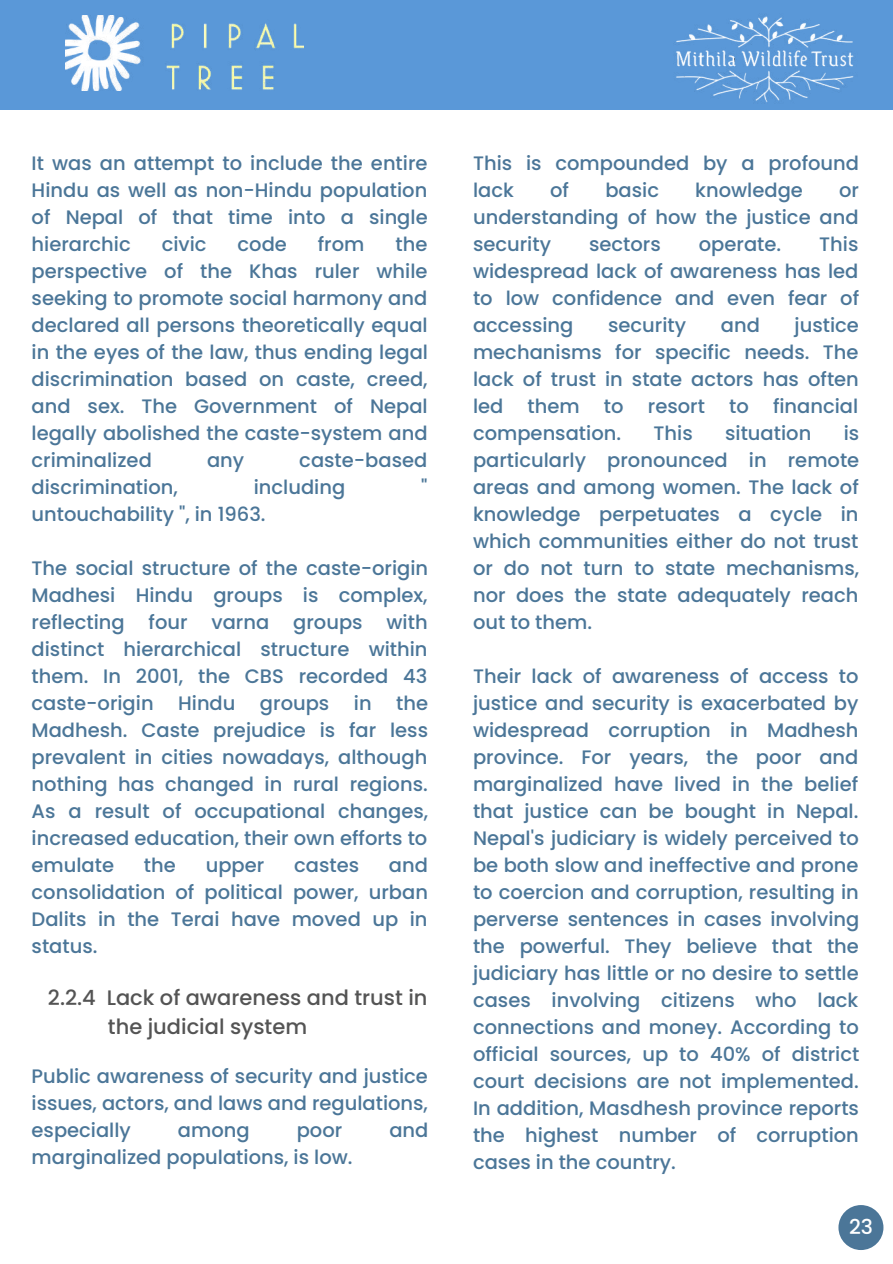
<style>
.page{position:relative;width:893px;height:1264px;background:#fff}
.page>*{position:absolute;margin:0;border:0;box-sizing:border-box;transform-origin:0 0}
.t1{font:500 21px/29px "Poppins";color:#545454}
.t2{font:500 20.4px "Poppins";color:#fff}
.t3{font:500 19.5px/27px "Poppins";color:#4b7698;text-align:justify}
</style>
<div class="page">
<div style="left:0;top:0;width:892px;height:109px;background:#5a98d8"></div>
<img style="left:65px;top:15px;width:239px;height:75px">
<img style="left:676px;top:16px;width:178px;height:86px">
<div style="left:838px;top:1204px;width:45px;height:45px;background:#4b7698;border-radius:50%"></div>
<p class="t3" style="left:32px;top:150px;width:397px">It was an attempt to include the entire Hindu as well as non-Hindu population of Nepal of that time into a single hierarchic</p>
<p class="t3" style="left:162px;top:231px;width:46px">civic</p>
<p class="t3" style="left:237px;top:231px;width:51px">code</p>
<p class="t3" style="left:318px;top:231px;width:48px">from</p>
<p class="t3" style="left:32px;top:231px;width:398px;text-indent:364px">the perspective of the Khas ruler while seeking to promote social harmony and declared all persons theoretically equal in the eyes of the law, thus ending legal discrimination based on caste, creed, and sex. The Government of Nepal legally abolished the caste-system and criminalized</p>
<p class="t3" style="left:207px;top:447px;width:39px">any</p>
<p class="t3" style="left:299px;top:447px;width:129px">caste-based</p>
<p class="t3" style="left:32px;top:474px;width:148px">discrimination,</p>
<p class="t3" style="left:254px;top:474px;width:93px">including</p>
<p class="t3" style="left:421px;top:474px;width:8px">"</p>
<p class="t3" style="left:32px;top:501px;width:235px">untouchability ", in 1963.</p>
<p class="t3" style="left:32px;top:555px;width:398px">The social structure of the caste-origin Madhesi Hindu groups is complex, reflecting four varna groups with distinct hierarchical structure within them. In 2001, the CBS recorded 43 caste-origin</p>
<p class="t3" style="left:178px;top:690px;width:59px">Hindu</p>
<p class="t3" style="left:260px;top:690px;width:71px">groups</p>
<p class="t3" style="left:354px;top:690px;width:19px">in</p>
<p class="t3" style="left:32px;top:690px;width:398px;text-indent:364px">the Madhesh. Caste prejudice is far less prevalent in cities nowadays, although nothing has changed in rural regions.<br>As a result of occupational changes, increased education, their own efforts to emulate</p>
<p class="t3" style="left:32px;top:851px;width:398px;text-indent:357px">and consolidation of political power, urban Dalits in the Terai have moved up in status.</p>
<p class="t1" style="left:108px;top:982px;width:321px;text-indent:-60px">2.2.4 Lack of awareness and trust in the judicial system</p>
<p class="t3" style="left:32px;top:1062px;width:398px">Public awareness of security and justice issues, actors, and laws and regulations, especially</p>
<p class="t3" style="left:144px;top:851px;width:33px">the</p>
<p class="t3" style="left:206px;top:851px;width:60px">upper</p>
<p class="t3" style="left:294px;top:851px;width:66px">castes</p>
<p class="t3" style="left:178px;top:1116px;width:73px">among</p>
<p class="t3" style="left:297px;top:1116px;width:47px">poor</p>
<p class="t3" style="left:389px;top:1116px;width:41px">and</p>
<p class="t3" style="left:32px;top:1143px;width:322px">marginalized populations, is low.</p>
<p class="t3" style="left:473px;top:150px;width:387px">This is compounded by a profound lack</p>
<p class="t3" style="left:550px;top:177px;width:20px">of</p>
<p class="t3" style="left:605px;top:177px;width:55px">basic</p>
<p class="t3" style="left:695px;top:177px;width:109px">knowledge</p>
<p class="t3" style="left:473px;top:177px;width:387px;text-indent:366px">or understanding of how the justice and security</p>
<p class="t3" style="left:473px;top:231px;width:387px;text-indent:346px">This widespread lack of awareness has led to low confidence and even fear of accessing</p>
<p class="t3" style="left:589px;top:231px;width:73px">sectors</p>
<p class="t3" style="left:698px;top:231px;width:84px">operate.</p>
<p class="t3" style="left:473px;top:312px;width:387px;text-indent:321px">justice mechanisms for specific needs. The lack of trust in state actors has often led them to resort to financial compensation.</p>
<p class="t3" style="left:608px;top:312px;width:79px">security</p>
<p class="t3" style="left:720px;top:312px;width:41px">and</p>
<p class="t3" style="left:473px;top:420px;width:388px;text-indent:370px">is particularly pronounced in remote areas and among women. The lack of knowledge perpetuates a cycle in which communities either do not trust or do not turn to state mechanisms, nor does the state adequately reach out to them.</p>
<p class="t3" style="left:473px;top:663px;width:388px">Their lack of awareness of access to justice and security is exacerbated by widespread corruption in Madhesh province. For years, the poor and marginalized have lived in the belief that justice can be bought in Nepal.<br>Nepal's judiciary is widely perceived to be both slow and ineffective and prone to coercion and corruption, resulting in perverse sentences in cases involving the powerful. They believe that the judiciary has little or no desire to settle cases involving citizens who lack connections and money. According to official sources, up to 40% of district court decisions are not implemented.<br>In addition, Masdhesh province reports the highest number of corruption cases in the country.</p>
<p class="t3" style="left:653px;top:420px;width:41px">This</p>
<p class="t3" style="left:725px;top:420px;width:88px">situation</p>
<p class="t2" style="left:848px;top:1212px;width:25px">23</p>
</div>
